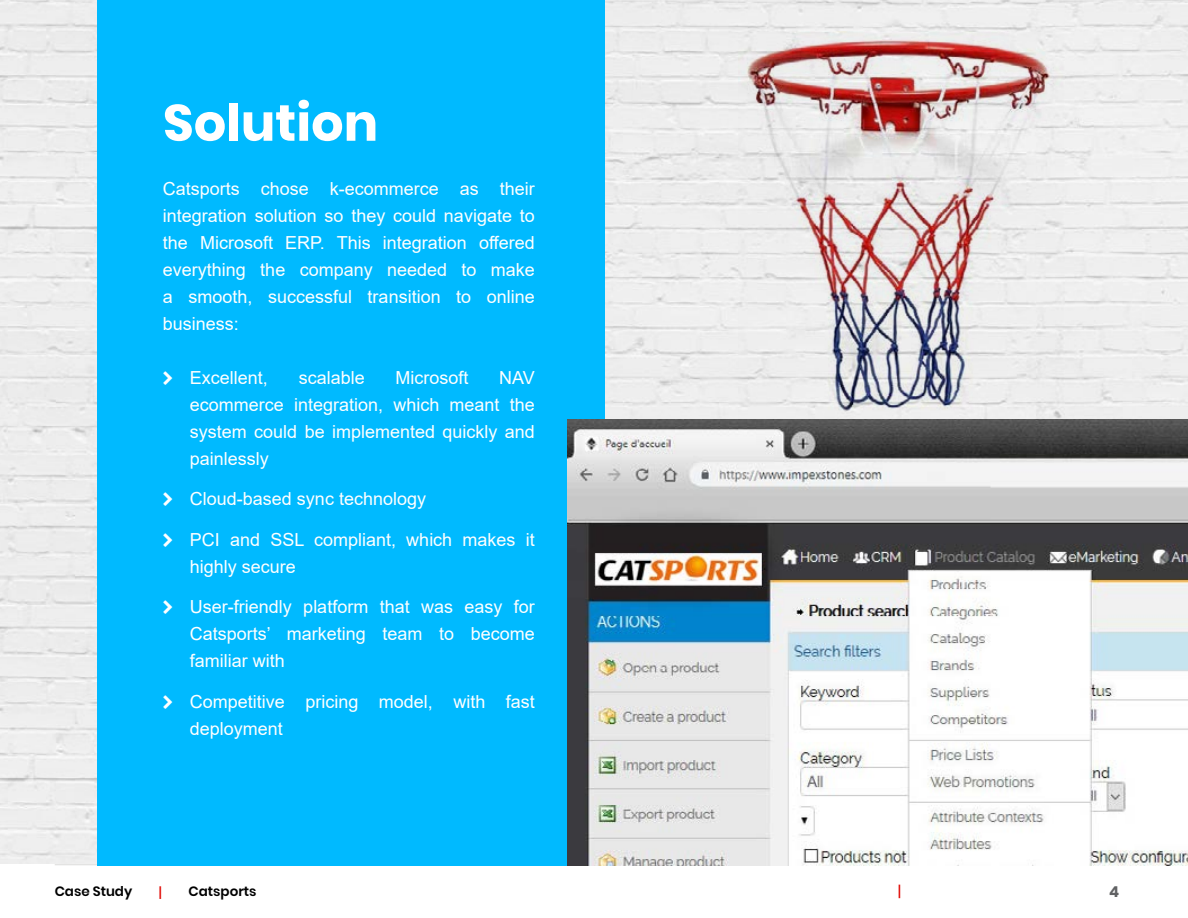
<style>
.page{position:relative;width:1188px;height:918px;background:#fff}
.page>*{position:absolute;margin:0;border:0;box-sizing:border-box;transform-origin:0 0}
.t1{font:700 51px "Poppins";color:#fff}
.t2{font:18px/27px "Arial";color:#fff;text-align:justify}
.t3{font:700 15px "Poppins";color:#616264}
.t4{font:600 13.5px "Poppins";color:#000}
.t5{font:700 13.5px "Arial";color:#e00600}
.t6{font:700 13.5px "Open Sans";color:#e00600}
</style>
<div class="page">
<hr style="left:55px;top:864px;width:1078px;height:1px;background:#dadbd9">
<img style="left:0;top:0;width:1188px;height:864px">
<div style="left:97px;top:0;width:507px;height:865px;background:#00baff"></div>
<img style="left:567px;top:420px;width:621px;height:445px">
<img style="left:738px;top:31px;width:325px;height:389px">
<h1 class="t1" style="left:163px;top:93px;width:217px">Solution</h1>
<p class="t2" style="left:163px;top:175px;width:373px">Catsports chose k-ecommerce as their integration solution so they could navigate to the Microsoft ERP. This integration offered everything the company needed to make a smooth, successful transition to online business:</p>
<p class="t2" style="left:190px;top:364px;width:80px">Excellent,</p>
<p class="t2" style="left:299px;top:364px;width:68px">scalable</p>
<p class="t2" style="left:395px;top:364px;width:75px">Microsoft</p>
<p class="t2" style="left:190px;top:364px;width:346px;text-indent:309px">NAV ecommerce integration, which meant the system could be implemented quickly and painlessly</p>
<p class="t2" style="left:190px;top:485px;width:238px">Cloud-based sync technology</p>
<p class="t2" style="left:190px;top:526px;width:346px">PCI and SSL compliant, which makes it highly secure</p>
<p class="t2" style="left:190px;top:593px;width:346px">User-friendly platform that was easy for Catsports’ marketing team to become familiar with</p>
<p class="t2" style="left:190px;top:688px;width:346px">Competitive pricing model, with fast deployment</p>
<p class="t4" style="left:55px;top:883px;width:79px">Case Study</p>
<p class="t5" style="left:159px;top:881px;width:5px">|</p>
<p class="t4" style="left:189px;top:883px;width:70px">Catsports</p>
<p class="t6" style="left:896px;top:881px;width:9px">|</p>
<p class="t3" style="left:1109px;top:883px;width:12px">4</p>
</div>
